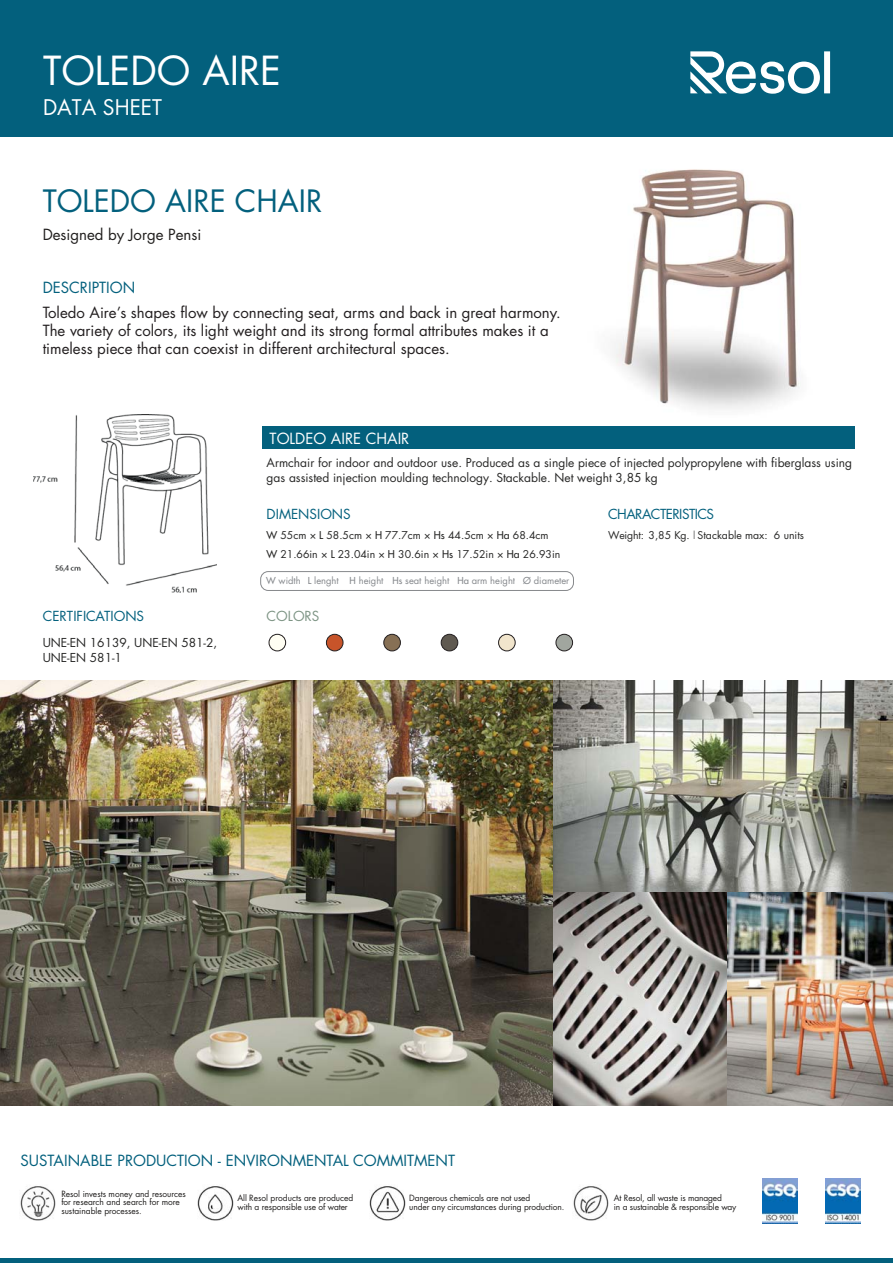
<style>
.page{position:relative;width:893px;height:1263px;background:#fff}
.page>*{position:absolute;margin:0;border:0;box-sizing:border-box;transform-origin:0 0}
.t1{font:39px "Futura";color:#fff}
.t2{font:30px "Futura";color:#03607d}
.t3{font:21px "Futura";color:#fff}
.t4{font:15px/18px "Futura";color:#231f20}
.t5{font:15px "Futura";color:#03607d}
.t6{font:15px "Futura";color:#201e1d}
.t7{font:15px "Futura";color:#fff}
.t8{font:13.5px "Futura";color:#03607d}
.t9{font:13.5px "Futura";letter-spacing:-.04em;color:#03607d}
.t10{font:13.5px "Futura";color:#7e9585}
.t11{font:12px/14.4px "Futura";color:#272726}
.t12{font:10.5px "Futura";color:#272726}
.t13{font:9.3px "Futura";color:#85888c}
.t14{font:8.4px/8.4px "Futura";letter-spacing:-.015em;color:#201e1d}
.s1{font-style:inherit}
.s2{font-weight:300;font-stretch:condensed}
</style>
<div class="page">
<img style="left:614px;top:169px;width:187px;height:240px">
<div style="left:0;top:1258px;width:893px;height:5px;background:#03607d"></div>
<div style="left:0;top:0;width:893px;height:137px;background:#03607d"></div>
<div style="left:262px;top:426px;width:593px;height:22px;background:#03607d"></div>
<div style="left:269px;top:634px;width:17px;height:17px;background:#fffef3;border-radius:50%"></div>
<div style="left:269px;top:634px;width:17px;height:17px;border:1px solid #231f20;border-radius:50%"></div>
<div style="left:326px;top:634px;width:17px;height:17px;background:#c7542a;border-radius:50%"></div>
<div style="left:326px;top:634px;width:17px;height:17px;border:1px solid #231f20;border-radius:50%"></div>
<div style="left:384px;top:634px;width:16px;height:17px;background:#877055;border-radius:50%"></div>
<div style="left:441px;top:634px;width:17px;height:17px;background:#5f5950;border-radius:50%"></div>
<div style="left:441px;top:634px;width:17px;height:17px;border:1px solid #231f20;border-radius:50%"></div>
<div style="left:498px;top:634px;width:17px;height:17px;background:#f1e5cc;border-radius:50%"></div>
<div style="left:498px;top:634px;width:17px;height:17px;border:1px solid #231f20;border-radius:50%"></div>
<div style="left:556px;top:634px;width:16px;height:17px;background:#a1a69f;border-radius:50%"></div>
<img style="left:0;top:680px;width:893px;height:425px">
<img style="left:20px;top:1186px;width:36px;height:35px">
<img style="left:197px;top:1186px;width:36px;height:35px">
<img style="left:369px;top:1186px;width:36px;height:35px">
<img style="left:573px;top:1186px;width:36px;height:35px">
<img style="left:763px;top:1179px;width:34px;height:45px">
<img style="left:826px;top:1179px;width:34px;height:45px">
<div style="left:260px;top:571px;width:314px;height:20px;border:1px solid #87898c;border-radius:8px"></div>
<div style="left:384px;top:634px;width:16px;height:17px;border:1px solid #231f20;border-radius:50%"></div>
<svg style="left:690px;top:51px;width:140px;height:43px"></svg>
<div style="left:556px;top:634px;width:17px;height:17px;border:1px solid #231f20;border-radius:50%"></div>
<img style="left:33px;top:415px;width:184px;height:178px">
<h1 class="t1" style="left:43px;top:53px;width:239px">TOLEDO AIRE</h1>
<h3 class="t3" style="left:43px;top:97px;width:120px">DATA SHEET</h3>
<h2 class="t2" style="left:43px;top:187px;width:281px">TOLEDO AIRE CHAIR</h2>
<h3 class="t6" style="left:43px;top:228px;width:160px">Designed by Jorge Pensi</h3>
<h3 class="t5" style="left:43px;top:280px;width:94px">DESCRIPTION</h3>
<h3 class="t4" style="left:43px;top:305px;width:519px">Toledo Aire’s shapes flow by connecting seat, arms and back in great harmony.<br>The variety of colors, its light weight and its strong formal attributes makes it a timeless piece that can coexist in different architectural spaces.</h3>
<h3 class="t7" style="left:270px;top:431px;width:141px">TOLDEO AIRE CHAIR</h3>
<h3 class="t11" style="left:267px;top:457px;width:587px">Armchair for indoor and outdoor use. Produced as a single piece of injected polypropylene with fiberglass using gas assisted injection moulding technology. Stackable. Net weight 3,85 kg</h3>
<h3 class="t8" style="left:267px;top:508px;width:86px">DIMENSIONS</h3>
<p class="t12" style="left:267px;top:530px;width:283px"><span class="s1">W</span> 55cm × <span class="s1">L</span> 58.5cm × <span class="s1">H</span> 77.7cm × <span class="s1">Hs</span> 44.5cm × <span class="s1">Ha</span> 68.4cm</p>
<h3 class="t9" style="left:608px;top:508px;width:108px">CHARACTERISTICS</h3>
<p class="t12" style="left:608px;top:530px;width:197px">Weight: 3,85 Kg. <span class="s2">|</span> Stackable max: 6 units</p>
<p class="t12" style="left:267px;top:549px;width:295px"><span class="s1">W</span> 21.66in × <span class="s1">L</span> 23.04in × <span class="s1">H</span> 30.6in × <span class="s1">Hs</span> 17.52in × <span class="s1">Ha</span> 26.93in</p>
<p class="t13" style="left:266px;top:577px;width:305px"><span class="s1">W</span> width <span class="s1">L</span> lenght <span class="s1">H</span> height <span class="s1">Hs</span> seat height <span class="s1">Ha</span> arm height <span class="s1">Ø</span> diameter</p>
<h3 class="t8" style="left:43px;top:610px;width:103px">CERTIFICATIONS</h3>
<h3 class="t10" style="left:267px;top:610px;width:54px">COLORS</h3>
<h3 class="t11" style="left:43px;top:637px;width:176px">UNE-EN 16139, UNE-EN 581-2,<br>UNE-EN 581-1</h3>
<h3 class="t5" style="left:20px;top:1153px;width:436px">SUSTAINABLE PRODUCTION - ENVIRONMENTAL COMMITMENT</h3>
<p class="t14" style="left:61px;top:1190px;width:126px">Resol invests money and resources for research and search for more sustainable processes.</p>
<p class="t14" style="left:238px;top:1195px;width:117px">All Resol products are produced with a responsible use of water</p>
<p class="t14" style="left:409px;top:1195px;width:157px">Dangerous chemicals are not used<br>under any circumstances during production.</p>
<p class="t14" style="left:614px;top:1195px;width:124px">At Resol, all waste is managed<br>in a sustainable &amp; responsible way</p>
</div>
